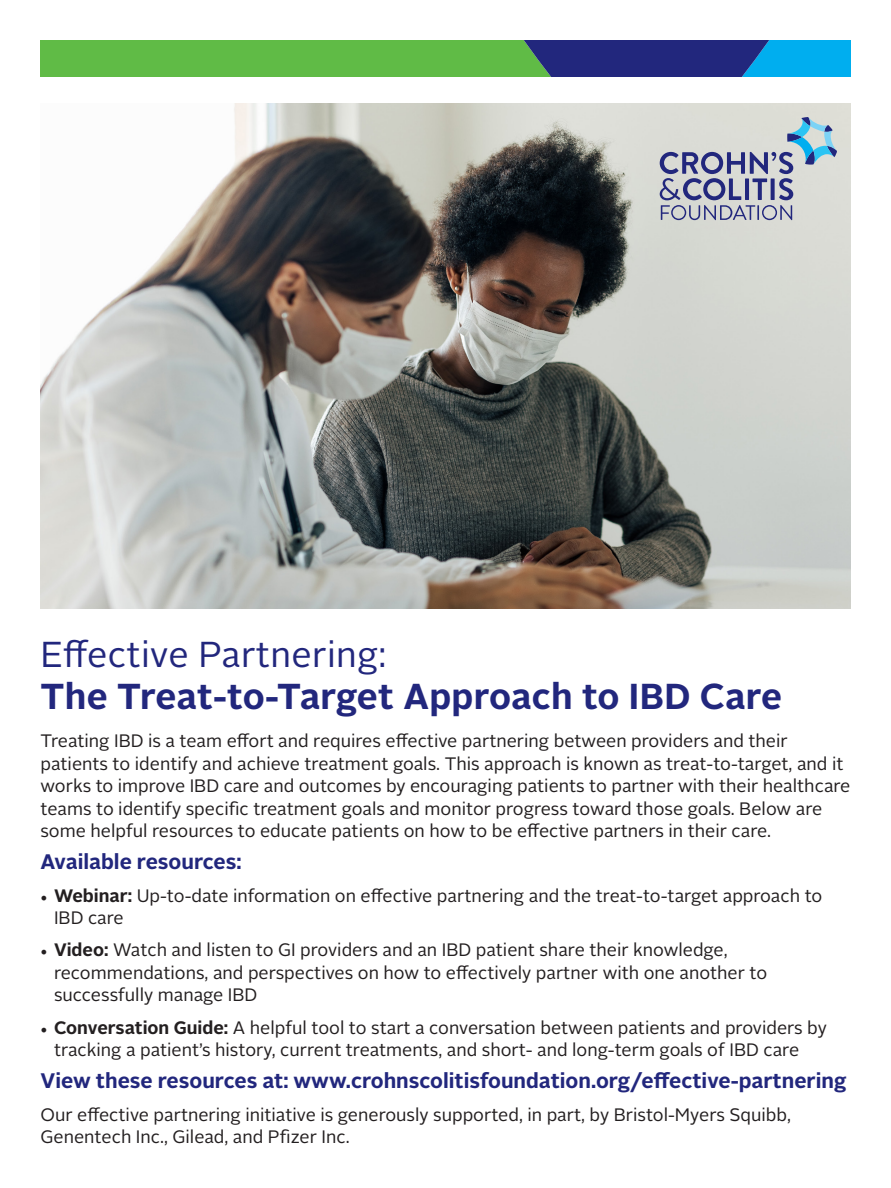
<style>
.page{position:relative;width:891px;height:1188px;background:#fff}
.page>*{position:absolute;margin:0;border:0;box-sizing:border-box;transform-origin:0 0}
.t1{font:700 36px "Alright Sans";letter-spacing:.005em;color:#22277d}
.t2{font:36px "Alright Sans";letter-spacing:.01em;color:#22277d}
.t3{font:700 21px "Alright Sans";color:#22277d}
.t4{font:18px/22.5px "Alright Sans";color:#231f20}
.s1{font-family:"Minion Pro"}
.s2{font-weight:700}
</style>
<div class="page">
<img style="left:40px;top:103px;width:810px;height:506px">
<svg style="left:660px;top:117px;width:177px;height:103px;background:#b4bac6"></svg>
<svg style="left:40px;top:40px;width:810px;height:36px;background:#449168"></svg>
<p class="t2" style="left:40px;top:630px;width:347px">Effective Partnering:</p>
<p class="t1" style="left:40px;top:671px;width:743px">The Treat-to-Target Approach to IBD Care</p>
<p class="t4" style="left:40px;top:730px;width:811px">Treating IBD is a team effort and requires effective partnering between providers and their patients to identify and achieve treatment goals. This approach is known as treat-to-target, and it works to improve IBD care and outcomes by encouraging patients to partner with their healthcare teams to identify specific treatment goals and monitor progress toward those goals. Below are some helpful resources to educate patients on how to be effective partners in their care.</p>
<p class="t3" style="left:40px;top:847px;width:203px">Available resources:</p>
<p class="t4" style="left:54px;top:884px;width:770px;text-indent:-14px"><span class="s1">•</span> <span class="s2">Webinar:</span> Up-to-date information on effective partnering and the treat-to-target approach to<br>IBD care</p>
<p class="t4" style="left:54px;top:939px;width:715px;text-indent:-14px"><span class="s1">•</span> <span class="s2">Video:</span> Watch and listen to GI providers and an IBD patient share their knowledge, recommendations, and perspectives on how to effectively partner with one another to successfully manage IBD</p>
<p class="t4" style="left:54px;top:1016px;width:774px;text-indent:-14px"><span class="s1">•</span> <span class="s2">Conversation Guide:</span> A helpful tool to start a conversation between patients and providers by tracking a patient’s history, current treatments, and short- and long-term goals of IBD care</p>
<p class="t3" style="left:40px;top:1066px;width:808px">View these resources at: www.crohnscolitisfoundation.org/effective-partnering</p>
<p class="t4" style="left:40px;top:1103px;width:752px">Our effective partnering initiative is generously supported, in part, by Bristol-Myers Squibb,<br>Genentech Inc., Gilead, and Pfizer Inc.</p>
</div>
